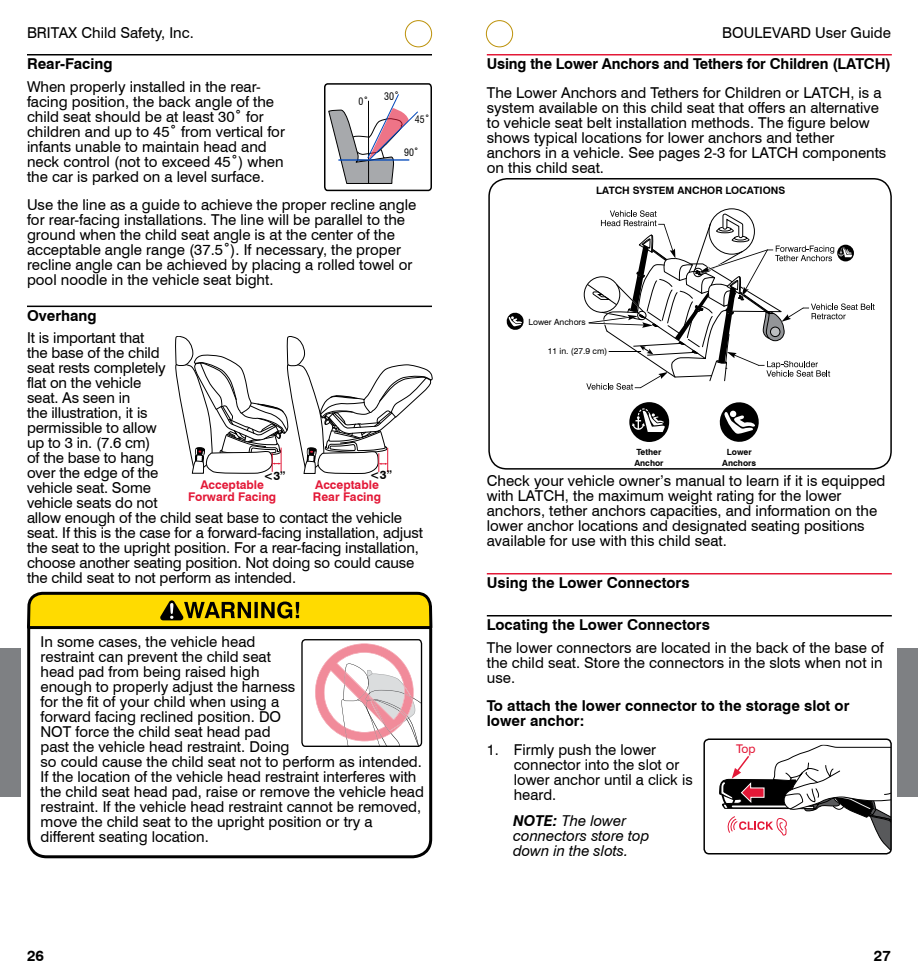
<style>
.page{position:relative;width:918px;height:972px;background:#fff}
.page>*{position:absolute;margin:0;border:0;box-sizing:border-box;transform-origin:0 0}
.t1{font:15px/15px "Swiss 721 BT";color:#000}
.t2{font:700 15px/15px "Swiss 721 BT";color:#000}
.t3{font:italic 15px/15px "Swiss 721 BT";color:#000}
.t4{font:700 12px/12px "Swiss 721 BT";color:#e31837;text-align:center}
.t5{font:700 12px "Swiss 721 BT";color:#000}
.t6{font:12px "Swiss 721 BT";color:#e31837}
.t7{font:700 10.2px "Swiss 721 BT";color:#000}
.t8{font:condensed 10.05px "Swiss 721 BT";color:#000}
.t9{font:condensed 9.9px "Swiss 721 BT";color:#000}
.t10{font:8.55px "Swiss 721 BT";color:#000}
.t11{font:700 8.55px/10.2px "Swiss 721 BT";color:#000}
.s1{font-weight:700}
</style>
<div class="page">
<div style="left:486px;top:20px;width:27px;height:27px;border:1px solid #bc9109;border-radius:50%"></div>
<div style="left:405px;top:20px;width:27px;height:27px;border:1px solid #bc9109;border-radius:50%"></div>
<div style="left:0;top:648px;width:20px;height:148px;background:#7e8083"></div>
<div style="left:897px;top:648px;width:21px;height:148px;background:#7e8083"></div>
<svg style="left:324px;top:83px;width:108px;height:109px"></svg>
<hr style="left:27px;top:54px;width:405px;height:2px;background:#000">
<hr style="left:27px;top:306px;width:405px;height:1px;background:#000">
<div style="left:27px;top:610px;width:405px;height:248px;border:3px solid #000;border-radius:18px"></div>
<svg style="left:27px;top:375px;width:406px;height:256px"></svg>
<svg style="left:29px;top:593px;width:402px;height:35px"></svg>
<svg style="left:301px;top:639px;width:122px;height:108px"></svg>
<hr style="left:487px;top:54px;width:405px;height:2px;background:#e31837">
<hr style="left:487px;top:573px;width:405px;height:1px;background:#e31837">
<hr style="left:487px;top:615px;width:405px;height:1px;background:#000">
<div style="left:703px;top:738px;width:189px;height:117px;border:2px solid #000;border-radius:5px"></div>
<svg style="left:719px;top:745px;width:172px;height:109px"></svg>
<div style="left:488px;top:178px;width:404px;height:292px;border:2px solid #000;border-radius:18px"></div>
<div style="left:584px;top:277px;width:36px;height:36px;border:1px solid #000;border-radius:50%"></div>
<svg style="left:506px;top:312px;width:18px;height:18px"></svg>
<svg style="left:719px;top:402px;width:40px;height:40px"></svg>
<svg style="left:629px;top:402px;width:40px;height:40px"></svg>
<svg style="left:586px;top:210px;width:289px;height:180px"></svg>
<svg style="left:175px;top:336px;width:257px;height:138px"></svg>
<p class="t1" style="left:27px;top:25px;width:168px">BRITAX Child Safety, Inc.</p>
<p class="t1" style="left:722px;top:25px;width:170px">BOULEVARD User Guide</p>
<p class="t2" style="left:27px;top:56px;width:87px">Rear-Facing</p>
<p class="t1" style="left:27px;top:79px;width:259px">When properly installed in the rear&shy;facing position, the back angle of the child seat should be at least 30˚ for children and up to 45˚ from vertical for infants unable to maintain head and neck control (not to exceed 45˚) when the car is parked on a level surface.</p>
<p class="t1" style="left:27px;top:197px;width:391px">Use the line as a guide to achieve the proper recline angle for rear-facing installations. The line will be parallel to the ground when the child seat angle is at the center of the acceptable angle range (37.5˚). If necessary, the proper recline angle can be achieved by placing a rolled towel or pool noodle in the vehicle seat bight.</p>
<p class="t2" style="left:27px;top:308px;width:71px">Overhang</p>
<p class="t1" style="left:27px;top:330px;width:398px">It is important that<br>the base of the child<br>seat rests completely<br>flat on the vehicle<br>seat. As seen in<br>the illustration, it is<br>permissible to allow<br>up to 3 in. (7.6 cm)<br>of the base to hang<br>over the edge of the<br>vehicle seat. Some<br>vehicle seats do not<br>allow enough of the child seat base to contact the vehicle seat. If this is the case for a forward-facing installation, adjust the seat to the upright position. For a rear-facing installation, choose another seating position. Not doing so could cause the child seat to not perform as intended.</p>
<p class="t8" style="left:384px;top:90px;width:16px">30˚</p>
<p class="t9" style="left:359px;top:96px;width:11px">0˚</p>
<p class="t9" style="left:415px;top:114px;width:16px">45˚</p>
<p class="t9" style="left:404px;top:146px;width:16px">90˚</p>
<p class="t5" style="left:263px;top:468px;width:24px">&lt;3”</p>
<p class="t5" style="left:370px;top:468px;width:24px">&lt;3”</p>
<p class="t4" style="left:313px;top:479px;width:70px;text-align:left">Acceptable<br>Rear Facing</p>
<p class="t4" style="left:188px;top:479px;width:90px">Acceptable<br>Forward Facing</p>
<p class="t1" style="left:40px;top:634px;width:385px">In some cases, the vehicle head<br>restraint can prevent the child seat<br>head pad from being raised high<br>enough to properly adjust the harness<br>for the fit of your child when using a<br>forward facing reclined position. DO<br>NOT force the child seat head pad<br>past the vehicle head restraint. Doing<br>so could cause the child seat not to perform as intended.<br>If the location of the vehicle head restraint interferes with the child seat head pad, raise or remove the vehicle head restraint. If the vehicle head restraint cannot be removed, move the child seat to the upright position or try a different seating location.</p>
<p class="t2" style="left:487px;top:56px;width:406px">Using the Lower Anchors and Tethers for Children (LATCH)</p>
<p class="t1" style="left:487px;top:85px;width:401px">The Lower Anchors and Tethers for Children or LATCH, is a system available on this child seat that offers an alternative to vehicle seat belt installation methods. The figure below shows typical locations for lower anchors and tether anchors in a vehicle. See pages 2-3 for LATCH components on this child seat.</p>
<p class="t7" style="left:596px;top:184px;width:191px">LATCH SYSTEM ANCHOR LOCATIONS</p>
<p class="t10" style="left:528px;top:317px;width:59px">Lower Anchors</p>
<p class="t10" style="left:548px;top:346px;width:61px">11 in. (27.9 cm)</p>
<p class="t11" style="left:634px;top:447px;width:31px">Tether<br>Anchor</p>
<p class="t11" style="left:722px;top:447px;width:35px;text-align:center">Lower<br>Anchors</p>
<p class="t1" style="left:487px;top:473px;width:400px">Check your vehicle owner’s manual to learn if it is equipped with LATCH, the maximum weight rating for the lower anchors, tether anchors capacities, and information on the lower anchor locations and designated seating positions available for use with this child seat.</p>
<p class="t2" style="left:487px;top:575px;width:204px">Using the Lower Connectors</p>
<p class="t2" style="left:487px;top:617px;width:225px">Locating the Lower Connectors</p>
<p class="t1" style="left:487px;top:640px;width:399px;text-align:justify">The lower connectors are located in the back of the base of the child seat. Store the connectors in the slots when not in use.</p>
<p class="t2" style="left:487px;top:698px;width:364px">To attach the lower connector to the storage slot or lower anchor:</p>
<p class="t1" style="left:514px;top:742px;width:180px;text-indent:-27px">1. Firmly push the lower connector into the slot or lower anchor until a click is heard.</p>
<p class="t6" style="left:736px;top:742px;width:21px">Top</p>
<p class="t3" style="left:513px;top:813px;width:138px"><span class="s1">NOTE:</span> The lower connectors store top down in the slots.</p>
<p class="t2" style="left:27px;top:948px;width:19px">26</p>
<p class="t2" style="left:874px;top:948px;width:19px">27</p>
</div>
